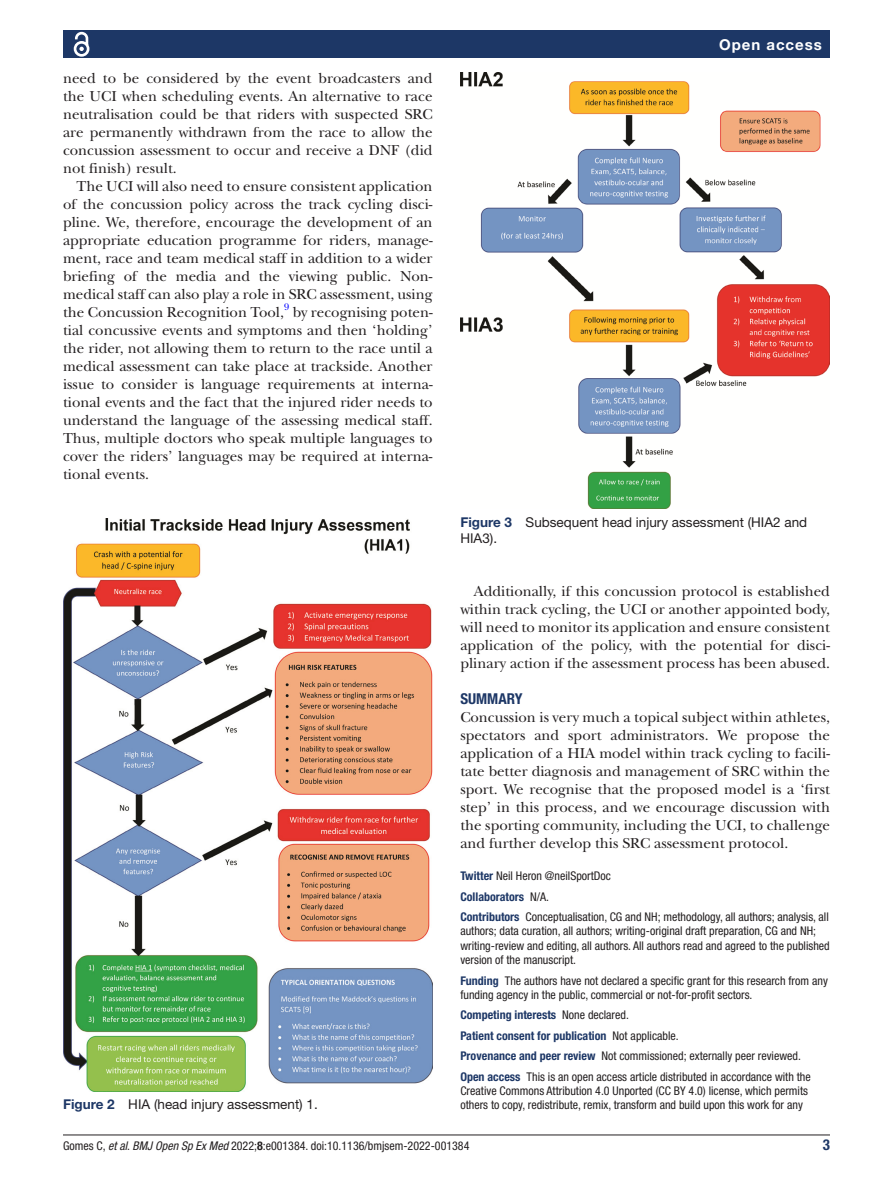
<style>
.page{position:relative;width:893px;height:1191px;background:#fff}
.page>*{position:absolute;margin:0;border:0;box-sizing:border-box;transform-origin:0 0}
.t1{font:15px/18px "New Baskerville";color:#231f20;text-align:justify}
.t2{font:700 15px "Helvetica Neue LT Std";letter-spacing:.065em;color:#fff}
.t3{font:700 condensed 15px "Helvetica Neue LT Std";color:#1d3766}
.t4{font:13.5px/16.5px "Helvetica Neue LT Std";color:#231f20}
.t5{font:condensed 12px/20.4px "Helvetica Neue LT Std";color:#231f20}
.t6{font:9.9px "New Baskerville";color:#00f}
.s1{font-weight:700;color:#1d3766}
.s2{font-style:italic}
.s3{font-weight:700}
</style>
<div class="page">
<hr style="left:63px;top:1134px;width:767px;height:1px;background:#231f20">
<div style="left:63px;top:31px;width:767px;height:27px;background:#1d3766"></div>
<svg style="left:73px;top:31px;width:17px;height:26px"></svg>
<img style="left:63px;top:518px;width:370px;height:573px">
<img style="left:460px;top:73px;width:370px;height:436px">
<p class="t1" style="left:63px;top:69px;width:371px">need to be considered by the event broadcasters and the UCI when scheduling events. An alternative to race neutralisation could be that riders with suspected SRC are permanently withdrawn from the race to allow the concussion assessment to occur and receive a DNF (did not finish) result.</p>
<p class="t1" style="left:63px;top:177px;width:371px;text-indent:14px">The UCI will also need to ensure consistent application of the concussion policy across the track cycling disci&shy;pline. We, therefore, encourage the development of an appropriate education programme for riders, manage&shy;ment, race and team medical staff in addition to a wider briefing of the media and the viewing public. Non&shy;medical staff can also play a role in SRC assessment, using the Concussion Recognition Tool,</p>
<p class="t6" style="left:284px;top:301px;width:7px">9</p>
<p class="t1" style="left:63px;top:303px;width:371px;text-indent:230px">by recognising poten&shy;tial concussive events and symptoms and then ‘holding’ the rider, not allowing them to return to the race until a medical assessment can take place at trackside. Another issue to consider is language requirements at interna&shy;tional events and the fact that the injured rider needs to understand the language of the assessing medical staff.<br>Thus, multiple doctors who speak multiple languages to cover the riders’ languages may be required at interna&shy;tional events.</p>
<p class="t2" style="left:719px;top:35px;width:104px">Open access</p>
<p class="t4" style="left:460px;top:513px;width:348px"><span class="s1">Figure 3</span> Subsequent head injury assessment (HIA2 and<br>HIA3).</p>
<p class="t1" style="left:460px;top:582px;width:371px;text-indent:14px">Additionally, if this concussion protocol is established within track cycling, the UCI or another appointed body, will need to monitor its application and ensure consistent application of the policy, with the potential for disci&shy;plinary action if the assessment process has been abused.</p>
<p class="t3" style="left:460px;top:689px;width:64px">SUMMARY</p>
<p class="t1" style="left:460px;top:708px;width:371px">Concussion is very much a topical subject within athletes, spectators and sport administrators. We propose the application of a HIA model within track cycling to facili&shy;tate better diagnosis and management of SRC within the sport. We recognise that the proposed model is a ‘first step’ in this process, and we encourage discussion with the sporting community, including the UCI, to challenge and further develop this SRC assessment protocol.</p>
<p class="t5" style="left:460px;top:865px;width:370px"><span class="s1">Twitter</span> Neil Heron @neilSportDoc<br><span class="s1">Collaborators</span> N/A.<br><span class="s1">Contributors</span> Conceptualisation, CG and NH; methodology, all authors; analysis, all</p>
<p class="t5" style="left:460px;top:923px;width:371px;line-height:14.4px">authors; data curation, all authors; writing-original draft preparation, CG and NH; writing-review and editing, all authors. All authors read and agreed to the published version of the manuscript.</p>
<p class="t5" style="left:460px;top:973px;width:369px;line-height:14.4px"><span class="s1">Funding</span> The authors have not declared a specific grant for this research from any funding agency in the public, commercial or not-for-profit sectors.</p>
<p class="t5" style="left:460px;top:1004px;width:352px"><span class="s1">Competing interests</span> None declared.<br><span class="s1">Patient consent for publication</span> Not applicable.<br><span class="s1">Provenance and peer review</span> Not commissioned; externally peer reviewed.<br><span class="s1">Open access</span> This is an open access article distributed in accordance with the</p>
<p class="t5" style="left:460px;top:1080px;width:349px">Creative Commons Attribution 4.0 Unported (CC BY 4.0) license, which permits</p>
<p class="t4" style="left:63px;top:1096px;width:256px"><span class="s1">Figure 2</span> HIA (head injury assessment) 1.</p>
<p class="t5" style="left:460px;top:1094px;width:344px">others to copy, redistribute, remix, transform and build upon this work for any</p>
<p class="t5" style="left:63px;top:1135px;width:408px">Gomes C, <span class="s2">et al</span>. <span class="s2">BMJ Open Sp Ex Med</span> 2022;<span class="s3">8</span>:e001384. doi:10.1136/bmjsem-2022-001384</p>
<p class="t3" style="left:823px;top:1135px;width:9px">3</p>
</div>
